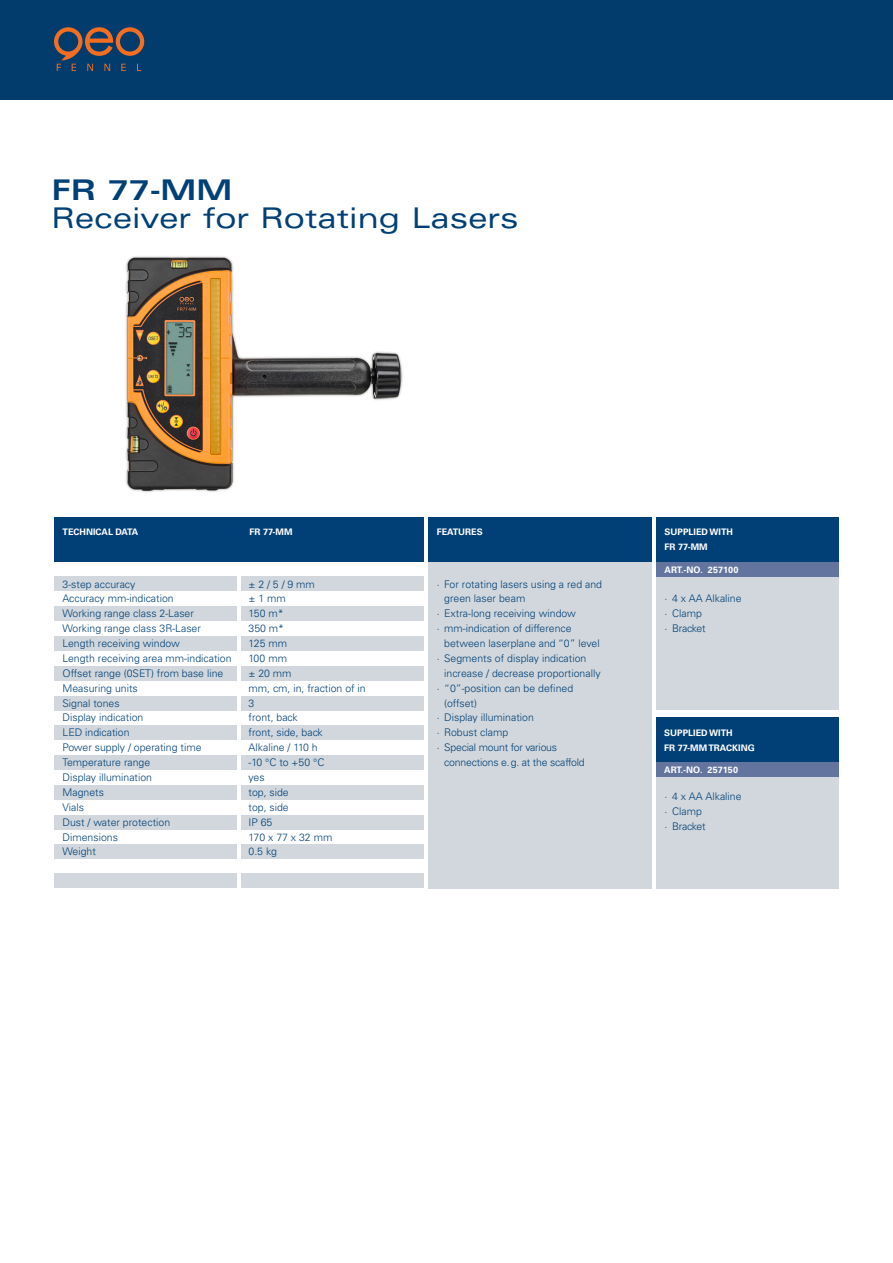
<style>
.page{position:relative;width:893px;height:1263px;background:#fff}
.page>*{position:absolute;margin:0;border:0;box-sizing:border-box;transform-origin:0 0}
.PRODUKT_2_Titel{font:expanded 28.5px "Univers LT Std";color:#014077}
.PRODUKT_2_Titel-2{font:700 expanded 28.5px "Univers LT Std";color:#014077}
.Text_in_Kästen{font:300 10.5px/14.9px "Univers LT Std";color:#014077}
.Text_in_Kästen-2{font:300 10.5px/14.9px "Univers LT Std";letter-spacing:-.02em;color:#014077}
.KASTEN_Head_blau{font:700 9px "Univers LT Std";color:#fff}
</style>
<div class="page">
<div style="left:0;top:0;width:893px;height:100px;background:#013c6c"></div>
<svg style="left:54px;top:27px;width:90px;height:44px"></svg>
<img style="left:125px;top:256px;width:278px;height:236px">
<div style="left:241px;top:606px;width:183px;height:15px;background:#d1d7dc"></div>
<div style="left:54px;top:606px;width:183px;height:15px;background:#d1d7dc"></div>
<div style="left:241px;top:576px;width:183px;height:15px;background:#d1d7dc"></div>
<div style="left:54px;top:576px;width:183px;height:15px;background:#d1d7dc"></div>
<div style="left:54px;top:517px;width:370px;height:45px;background:#014077"></div>
<div style="left:241px;top:636px;width:183px;height:15px;background:#d1d7dc"></div>
<div style="left:54px;top:636px;width:183px;height:15px;background:#d1d7dc"></div>
<div style="left:241px;top:785px;width:183px;height:15px;background:#d1d7dc"></div>
<div style="left:241px;top:844px;width:183px;height:15px;background:#d1d7dc"></div>
<div style="left:54px;top:785px;width:183px;height:15px;background:#d1d7dc"></div>
<div style="left:54px;top:844px;width:183px;height:15px;background:#d1d7dc"></div>
<div style="left:241px;top:755px;width:183px;height:15px;background:#d1d7dc"></div>
<div style="left:241px;top:815px;width:183px;height:14px;background:#d1d7dc"></div>
<div style="left:54px;top:755px;width:183px;height:15px;background:#d1d7dc"></div>
<div style="left:54px;top:815px;width:183px;height:14px;background:#d1d7dc"></div>
<div style="left:241px;top:725px;width:183px;height:15px;background:#d1d7dc"></div>
<div style="left:54px;top:725px;width:183px;height:15px;background:#d1d7dc"></div>
<div style="left:241px;top:696px;width:183px;height:14px;background:#d1d7dc"></div>
<div style="left:54px;top:696px;width:183px;height:14px;background:#d1d7dc"></div>
<div style="left:241px;top:666px;width:183px;height:15px;background:#d1d7dc"></div>
<div style="left:54px;top:666px;width:183px;height:15px;background:#d1d7dc"></div>
<div style="left:428px;top:562px;width:223px;height:327px;background:#d1d7dc"></div>
<div style="left:656px;top:562px;width:183px;height:148px;background:#d1d7dc"></div>
<div style="left:656px;top:517px;width:183px;height:45px;background:#014077"></div>
<div style="left:428px;top:517px;width:223px;height:45px;background:#014077"></div>
<div style="left:656px;top:562px;width:183px;height:14px;background:#63749e"></div>
<div style="left:241px;top:873px;width:183px;height:15px;background:#d1d7dc"></div>
<div style="left:54px;top:873px;width:183px;height:15px;background:#d1d7dc"></div>
<div style="left:656px;top:740px;width:183px;height:148px;background:#d1d7dc"></div>
<div style="left:656px;top:717px;width:183px;height:45px;background:#014077"></div>
<div style="left:656px;top:762px;width:183px;height:14px;background:#63749e"></div>
<p class="PRODUKT_2_Titel-2" style="left:52px;top:173px;width:182px">FR 77-MM</p>
<p class="PRODUKT_2_Titel" style="left:52px;top:201px;width:468px">Receiver for Rotating Lasers</p>
<p class="KASTEN_Head_blau" style="left:63px;top:527px;width:77px">TECHNICAL DATA</p>
<p class="KASTEN_Head_blau" style="left:250px;top:527px;width:45px">FR 77-MM</p>
<p class="KASTEN_Head_blau" style="left:437px;top:527px;width:48px">FEATURES</p>
<p class="Text_in_Kästen" style="left:63px;top:576px;width:74px">3-step accuracy</p>
<p class="Text_in_Kästen" style="left:249px;top:576px;width:68px">± 2 / 5 / 9 mm</p>
<p class="Text_in_Kästen" style="left:63px;top:591px;width:113px">Accuracy mm-indication</p>
<p class="Text_in_Kästen" style="left:249px;top:591px;width:39px">± 1 mm</p>
<p class="Text_in_Kästen" style="left:63px;top:606px;width:133px">Working range class 2-Laser</p>
<p class="Text_in_Kästen" style="left:249px;top:606px;width:37px">150 m*</p>
<p class="Text_in_Kästen" style="left:63px;top:621px;width:140px">Working range class 3R-Laser</p>
<p class="Text_in_Kästen" style="left:249px;top:621px;width:37px">350 m*</p>
<p class="Text_in_Kästen" style="left:63px;top:636px;width:119px">Length receiving window</p>
<p class="Text_in_Kästen" style="left:249px;top:636px;width:40px">125 mm</p>
<p class="Text_in_Kästen" style="left:63px;top:651px;width:171px">Length receiving area mm-indication</p>
<p class="Text_in_Kästen" style="left:249px;top:651px;width:40px">100 mm</p>
<p class="Text_in_Kästen" style="left:63px;top:666px;width:162px">Offset range (0SET) from base line</p>
<p class="Text_in_Kästen" style="left:249px;top:666px;width:45px">± 20 mm</p>
<p class="Text_in_Kästen" style="left:63px;top:680px;width:77px">Measuring units</p>
<p class="Text_in_Kästen" style="left:249px;top:680px;width:119px">mm, cm, in, fraction of in</p>
<p class="Text_in_Kästen" style="left:63px;top:695px;width:59px">Signal tones</p>
<p class="Text_in_Kästen" style="left:249px;top:695px;width:7px">3</p>
<p class="Text_in_Kästen" style="left:63px;top:710px;width:82px">Display indication</p>
<p class="Text_in_Kästen" style="left:249px;top:710px;width:51px">front, back</p>
<p class="Text_in_Kästen" style="left:63px;top:725px;width:69px">LED indication</p>
<p class="Text_in_Kästen" style="left:249px;top:725px;width:76px">front, side, back</p>
<p class="Text_in_Kästen" style="left:63px;top:740px;width:141px">Power supply / operating time</p>
<p class="Text_in_Kästen" style="left:249px;top:740px;width:71px">Alkaline / 110 h</p>
<p class="Text_in_Kästen" style="left:63px;top:755px;width:89px">Temperature range</p>
<p class="Text_in_Kästen" style="left:249px;top:755px;width:77px">-10 °C to +50 °C</p>
<p class="Text_in_Kästen" style="left:63px;top:770px;width:91px">Display illumination</p>
<p class="Text_in_Kästen" style="left:249px;top:770px;width:18px">yes</p>
<p class="Text_in_Kästen" style="left:63px;top:785px;width:43px">Magnets</p>
<p class="Text_in_Kästen" style="left:249px;top:785px;width:42px">top, side</p>
<p class="Text_in_Kästen" style="left:63px;top:800px;width:23px">Vials</p>
<p class="Text_in_Kästen" style="left:249px;top:800px;width:42px">top, side</p>
<p class="Text_in_Kästen" style="left:63px;top:814px;width:109px">Dust / water protection</p>
<p class="Text_in_Kästen" style="left:249px;top:814px;width:25px">IP 65</p>
<p class="Text_in_Kästen" style="left:63px;top:829px;width:57px">Dimensions</p>
<p class="Text_in_Kästen" style="left:249px;top:829px;width:85px">170 x 77 x 32 mm</p>
<p class="Text_in_Kästen" style="left:63px;top:844px;width:35px">Weight</p>
<p class="Text_in_Kästen" style="left:249px;top:844px;width:30px">0.5 kg</p>
<p class="Text_in_Kästen" style="left:444px;top:576px;width:159px;text-indent:-8px">· For rotating lasers using a red and green laser beam</p>
<p class="Text_in_Kästen" style="left:437px;top:606px;width:141px">· Extra-long receiving window</p>
<p class="Text_in_Kästen" style="left:444px;top:621px;width:157px;text-indent:-8px">· mm-indication of difference between laserplane and “0” level</p>
<p class="Text_in_Kästen" style="left:444px;top:651px;width:158px;text-indent:-8px">· Segments of display indication increase / decrease proportionally</p>
<p class="Text_in_Kästen" style="left:444px;top:680px;width:130px;text-indent:-8px">· “0”-position can be defined (offset)</p>
<p class="Text_in_Kästen" style="left:437px;top:710px;width:99px">· Display illumination</p>
<p class="Text_in_Kästen" style="left:437px;top:725px;width:73px">· Robust clamp</p>
<p class="Text_in_Kästen-2" style="left:444px;top:740px;width:142px;text-indent:-8px">· Special mount for various connections e.g. at the scaffold</p>
<p class="KASTEN_Head_blau" style="left:665px;top:527px;width:70px">SUPPLIED WITH</p>
<p class="KASTEN_Head_blau" style="left:665px;top:542px;width:45px">FR 77-MM</p>
<p class="KASTEN_Head_blau" style="left:665px;top:564px;width:75px">ART.-NO. 257100</p>
<p class="Text_in_Kästen" style="left:665px;top:591px;width:78px">· 4 x AA Alkaline</p>
<p class="Text_in_Kästen" style="left:665px;top:606px;width:39px">· Clamp</p>
<p class="Text_in_Kästen-2" style="left:665px;top:621px;width:43px">· Bracket</p>
<p class="KASTEN_Head_blau" style="left:664px;top:727px;width:70px">SUPPLIED WITH</p>
<p class="KASTEN_Head_blau" style="left:664px;top:742px;width:92px">FR 77-MM TRACKING</p>
<p class="KASTEN_Head_blau" style="left:664px;top:764px;width:75px">ART.-NO. 257150</p>
<p class="Text_in_Kästen" style="left:665px;top:789px;width:78px">· 4 x AA Alkaline</p>
<p class="Text_in_Kästen" style="left:665px;top:804px;width:39px">· Clamp</p>
<p class="Text_in_Kästen-2" style="left:665px;top:819px;width:43px">· Bracket</p>
</div>
